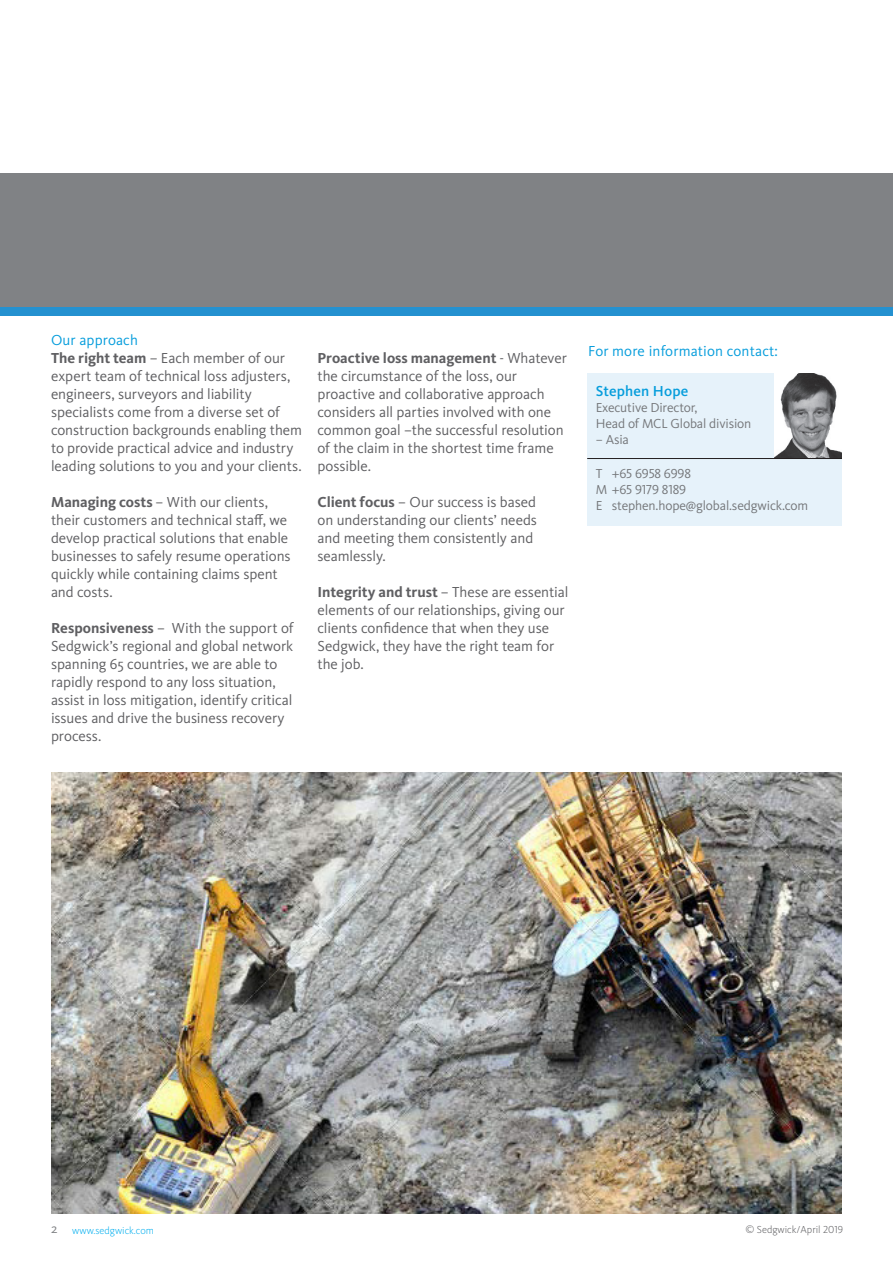
<style>
.page{position:relative;width:893px;height:1263px;background:#fff}
.page>*{position:absolute;margin:0;border:0;box-sizing:border-box;transform-origin:0 0}
.Bodytext{font:15px/18px "Kievit OT";letter-spacing:-.005em;color:#5f5f62}
.Bodytext_Blue_Titles{font:15px "Kievit OT";letter-spacing:.01em;color:#069ddc}
.Bodytext-2{font:700 15px "Kievit OT";color:#5f5f62}
.Bodytext-3{font:500 15px "Kievit OT";letter-spacing:.01em;color:#069ddc}
.Contact_Box_Title{font:13.5px "Kievit OT";letter-spacing:-.01em;color:#75777a}
.t1{font:13.5px "Kievit OT";color:#7d7f82}
.t2{font:300 10.5px "Kievit OT";color:#5f5f62}
.t3{font:300 10.5px "Kievit OT";color:#00aeef}
.s1{font-weight:700}
.s2{font-weight:400}
</style>
<div class="page">
<div style="left:0;top:173px;width:893px;height:134px;background:#808285"></div>
<div style="left:0;top:307px;width:893px;height:9px;background:#2491d0"></div>
<div style="left:587px;top:374px;width:255px;height:152px;background:#e6f2fa"></div>
<img style="left:775px;top:374px;width:67px;height:84px">
<hr style="left:587px;top:458px;width:255px;height:1px;background:#231f20">
<img style="left:51px;top:772px;width:791px;height:441px">
<p class="Bodytext_Blue_Titles" style="left:51px;top:331px;width:88px">Our approach</p>
<p class="Bodytext" style="left:51px;top:349px;width:235px"><span class="s1">The right team</span> – Each member of our</p>
<p class="Bodytext" style="left:51px;top:367px;width:241px">expert team of technical loss adjusters,</p>
<p class="Bodytext" style="left:51px;top:385px;width:202px">engineers, surveyors and liability</p>
<p class="Bodytext" style="left:51px;top:403px;width:231px">specialists come from a diverse set of</p>
<p class="Bodytext" style="left:51px;top:421px;width:253px">construction backgrounds enabling them</p>
<p class="Bodytext" style="left:51px;top:439px;width:244px">to provide practical advice and industry</p>
<p class="Bodytext" style="left:51px;top:457px;width:252px">leading solutions to you and your clients.</p>
<p class="Bodytext" style="left:51px;top:493px;width:219px"><span class="s1">Managing costs</span> – With our clients,</p>
<p class="Bodytext" style="left:51px;top:511px;width:238px">their customers and technical staff, we</p>
<p class="Bodytext" style="left:51px;top:529px;width:239px">develop practical solutions that enable</p>
<p class="Bodytext" style="left:51px;top:547px;width:241px">businesses to safely resume operations</p>
<p class="Bodytext" style="left:51px;top:565px;width:228px">quickly while containing claims spent</p>
<p class="Bodytext" style="left:51px;top:583px;width:63px">and costs.</p>
<p class="Bodytext" style="left:51px;top:619px;width:244px"><span class="s1">Responsiveness</span> – With the support of</p>
<p class="Bodytext" style="left:51px;top:637px;width:244px">Sedgwick’s regional and global network</p>
<p class="Bodytext" style="left:51px;top:655px;width:228px">spanning 65 countries, we are able to</p>
<p class="Bodytext" style="left:51px;top:673px;width:243px">rapidly respond to any loss situation, assist in loss mitigation, identify critical issues and drive the business recovery process.</p>
<p class="Bodytext-2" style="left:317px;top:349px;width:251px">Proactive loss management <span class="s2">- Whatever</span></p>
<p class="Bodytext" style="left:317px;top:367px;width:248px">the circumstance of the loss, our proactive and collaborative approach considers all parties involved with one common goal –the successful resolution of the claim in the shortest time frame possible.</p>
<p class="Bodytext" style="left:317px;top:493px;width:221px"><span class="s1">Client focus</span> – Our success is based on understanding our clients’ needs and meeting them consistently and seamlessly.</p>
<p class="Bodytext" style="left:317px;top:583px;width:252px"><span class="s1">Integrity and trust</span> – These are essential elements of our relationships, giving our clients confidence that when they use Sedgwick, they have the right team for the job.</p>
<p class="Bodytext_Blue_Titles" style="left:588px;top:342px;width:191px">For more information contact:</p>
<p class="Bodytext-3" style="left:596px;top:382px;width:94px">Stephen Hope</p>
<p class="Contact_Box_Title" style="left:596px;top:400px;width:103px">Executive Director,</p>
<p class="Contact_Box_Title" style="left:596px;top:416px;width:157px">Head of MCL Global division</p>
<p class="Contact_Box_Title" style="left:596px;top:432px;width:35px">– Asia</p>
<p class="Contact_Box_Title" style="left:596px;top:466px;width:97px">T +65 6958 6998</p>
<p class="Contact_Box_Title" style="left:596px;top:482px;width:92px">M +65 9179 8189</p>
<p class="Contact_Box_Title" style="left:596px;top:498px;width:214px">E stephen.hope@global.sedgwick.com</p>
<p class="t1" style="left:51px;top:1221px;width:8px">2</p>
<p class="t3" style="left:72px;top:1224px;width:83px">www.sedgwick.com</p>
<p class="t2" style="left:745px;top:1224px;width:99px">© Sedgwick/April 2019</p>
</div>
